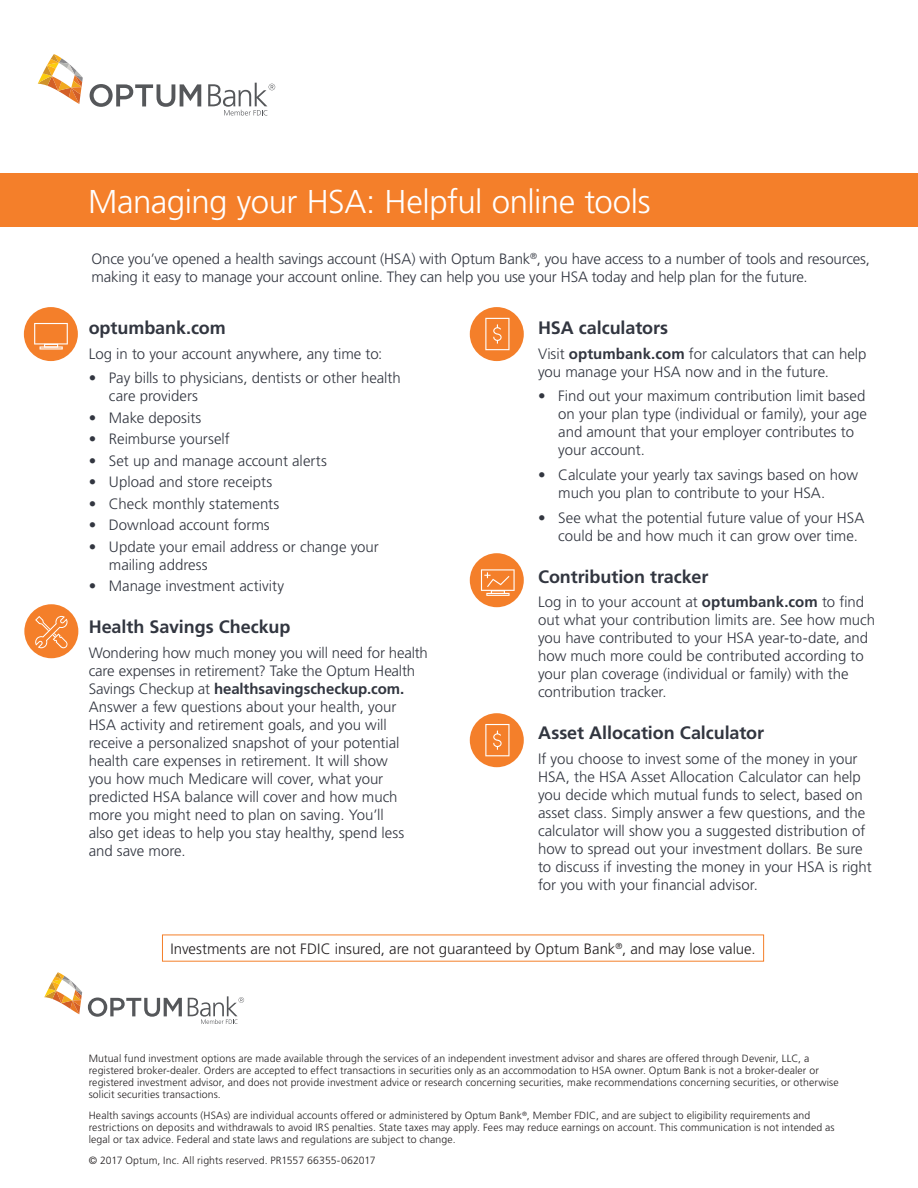
<style>
.page{position:relative;width:918px;height:1188px;background:#fff}
.page>*{position:absolute;margin:0;border:0;box-sizing:border-box;transform-origin:0 0}
.t1{font:300 33px "Frutiger LT Std";letter-spacing:-.015em;color:#fff}
.t2{font:700 18px "Frutiger LT Std";letter-spacing:-.005em;color:#323640}
.t3{font:300 15px/18px "Frutiger LT Std";letter-spacing:-.005em;color:#323640}
.t4{font:300 15px "Frutiger LT Std";letter-spacing:-.005em;color:#231f20}
.Disclaimer{font:300 10.5px/12px "Frutiger LT Std";letter-spacing:.01em;color:#231f20}
.s1{font-weight:700}
</style>
<div class="page">
<div style="left:0;top:173px;width:918px;height:54px;background:#f47f2a"></div>
<svg style="left:38px;top:54px;width:45px;height:50px"></svg>
<svg style="left:90px;top:84px;width:111px;height:23px"></svg>
<svg style="left:208px;top:83px;width:67px;height:33px"></svg>
<svg style="left:44px;top:972px;width:38px;height:42px"></svg>
<svg style="left:88px;top:998px;width:94px;height:19px"></svg>
<svg style="left:188px;top:996px;width:56px;height:28px"></svg>
<div style="left:24px;top:307px;width:54px;height:54px;background:#f47f2a;border-radius:50%"></div>
<svg style="left:34px;top:323px;width:34px;height:26px"></svg>
<svg style="left:40px;top:346px;width:23px;height:4px"></svg>
<div style="left:24px;top:604px;width:54px;height:54px;background:#f47f2a;border-radius:50%"></div>
<svg style="left:35px;top:615px;width:33px;height:34px"></svg>
<div style="left:470px;top:553px;width:54px;height:54px;background:#f47f2a;border-radius:50%"></div>
<svg style="left:481px;top:569px;width:34px;height:27px"></svg>
<div style="left:470px;top:713px;width:54px;height:54px;background:#f47f2a;border-radius:50%"></div>
<svg style="left:485px;top:724px;width:25px;height:32px"></svg>
<div style="left:470px;top:307px;width:54px;height:54px;background:#f47f2a;border-radius:50%"></div>
<svg style="left:485px;top:318px;width:25px;height:32px"></svg>
<p class="t1" style="left:88px;top:183px;width:564px">Managing your HSA: Helpful online tools</p>
<p class="t3" style="left:91px;top:250px;width:780px">Once you’ve opened a health savings account (HSA) with Optum Bank<sup>®</sup>, you have access to a number of tools and resources, making it easy to manage your account online. They can help you use your HSA today and help plan for the future.</p>
<p class="t2" style="left:89px;top:317px;width:139px">optumbank.com</p>
<p class="t3" style="left:89px;top:345px;width:295px">Log in to your account anywhere, any time to:</p>
<p class="t3" style="left:109px;top:369px;width:293px;text-indent:-20px">• Pay bills to physicians, dentists or other health care providers</p>
<p class="t3" style="left:89px;top:409px;width:114px">• Make deposits</p>
<p class="t3" style="left:89px;top:430px;width:143px">• Reimburse yourself</p>
<p class="t3" style="left:89px;top:452px;width:240px">• Set up and manage account alerts</p>
<p class="t3" style="left:89px;top:473px;width:185px">• Upload and store receipts</p>
<p class="t3" style="left:89px;top:495px;width:192px">• Check monthly statements</p>
<p class="t3" style="left:89px;top:516px;width:183px">• Download account forms</p>
<p class="t3" style="left:109px;top:538px;width:271px;text-indent:-20px">• Update your email address or change your mailing address</p>
<p class="t3" style="left:89px;top:577px;width:197px">• Manage investment activity</p>
<p class="t2" style="left:89px;top:616px;width:203px">Health Savings Checkup</p>
<p class="t3" style="left:89px;top:644px;width:341px">Wondering how much money you will need for health care expenses in retirement? Take the Optum Health Savings Checkup at <span class="s1">healthsavingscheckup.com.<br></span>Answer a few questions about your health, your<br>HSA activity and retirement goals, and you will receive a personalized snapshot of your potential health care expenses in retirement. It will show<br>you how much Medicare will cover, what your predicted HSA balance will cover and how much more you might need to plan on saving. You’ll<br>also get ideas to help you stay healthy, spend less and save more.</p>
<p class="t2" style="left:538px;top:317px;width:132px">HSA calculators</p>
<p class="t3" style="left:538px;top:345px;width:330px">Visit <span class="s1">optumbank.com</span> for calculators that can help you manage your HSA now and in the future.</p>
<p class="t3" style="left:558px;top:387px;width:310px;text-indent:-20px">• Find out your maximum contribution limit based on your plan type (individual or family), your age and amount that your employer contributes to your account.</p>
<p class="t3" style="left:558px;top:466px;width:301px;text-indent:-20px">• Calculate your yearly tax savings based on how much you plan to contribute to your HSA.</p>
<p class="t3" style="left:558px;top:509px;width:308px;text-indent:-20px">• See what the potential future value of your HSA could be and how much it can grow over time.</p>
<p class="t2" style="left:538px;top:566px;width:172px">Contribution tracker</p>
<p class="t3" style="left:538px;top:593px;width:339px">Log in to your account at <span class="s1">optumbank.com</span> to find out what your contribution limits are. See how much you have contributed to your HSA year-to-date, and how much more could be contributed according to your plan coverage (individual or family) with the contribution tracker.</p>
<p class="t2" style="left:538px;top:722px;width:228px">Asset Allocation Calculator</p>
<p class="t3" style="left:538px;top:750px;width:335px">If you choose to invest some of the money in your HSA, the HSA Asset Allocation Calculator can help you decide which mutual funds to select, based on asset class. Simply answer a few questions, and the calculator will show you a suggested distribution of how to spread out your investment dollars. Be sure to discuss if investing the money in your HSA is right for you with your financial advisor.</p>
<p class="t4" style="left:170px;top:940px;width:587px">Investments are not FDIC insured, are not guaranteed by Optum Bank<sup>®</sup>, and may lose value.</p>
<p class="Disclaimer" style="left:89px;top:1053px;width:752px">Mutual fund investment options are made available through the services of an independent investment advisor and shares are offered through Devenir, LLC, a registered broker-dealer. Orders are accepted to effect transactions in securities only as an accommodation to HSA owner. Optum Bank is not a broker-dealer or registered investment advisor, and does not provide investment advice or research concerning securities, make recommendations concerning securities, or otherwise solicit securities transactions.</p>
<p class="Disclaimer" style="left:89px;top:1110px;width:747px">Health savings accounts (HSAs) are individual accounts offered or administered by Optum Bank<sup>®</sup>, Member FDIC, and are subject to eligibility requirements and restrictions on deposits and withdrawals to avoid IRS penalties. State taxes may apply. Fees may reduce earnings on account. This communication is not intended as legal or tax advice. Federal and state laws and regulations are subject to change.</p>
<p class="Disclaimer" style="left:89px;top:1155px;width:288px">© 2017 Optum, Inc. All rights reserved. PR1557 66355-062017</p>
</div>
